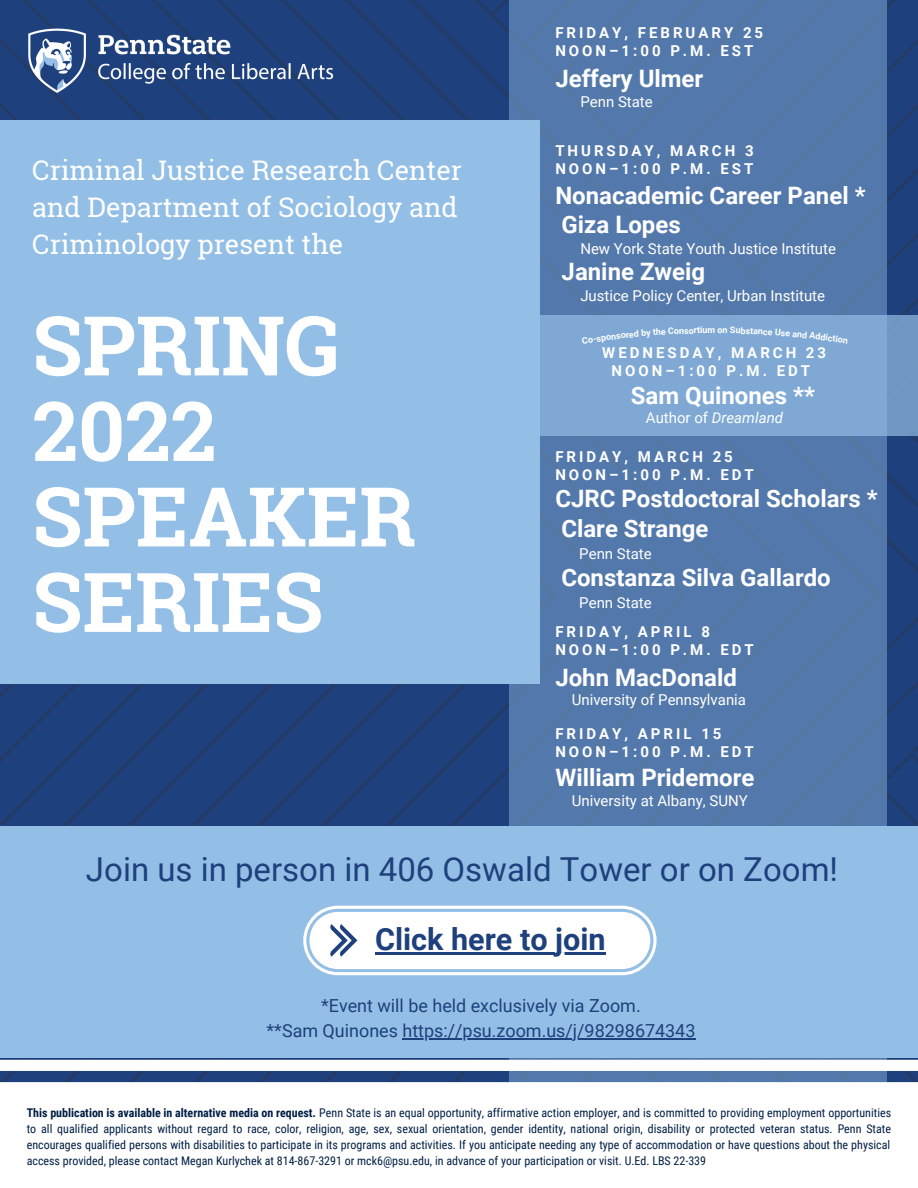
<style>
.page{position:relative;width:918px;height:1188px;background:#fff}
.page>*{position:absolute;margin:0;border:0;box-sizing:border-box;transform-origin:0 0}
.t1{font:700 82.5px/85.5px "Roboto Slab";color:#fff}
.t2{font:33px "Roboto";color:#1e407c}
.t3{font:700 30.6px "Roboto";color:#1e407c}
.t4{font:27px/37.2px "Roboto Slab";color:#fff}
.t5{font:700 24px "Roboto";color:#fff}
.t6{font:18px "Roboto";color:#1e407c}
.t7{font:700 15px "Roboto";letter-spacing:.2em;color:#fff}
.t8{font:15px "Roboto";color:#fff}
.t9{font:italic 15px "Roboto";color:#fff}
.t10{font:12px/16px "Roboto Condensed";color:#001e44;text-align:justify}
.t11{font:700 9px "Roboto";color:#fff}
.s1{font-style:normal}
.s2{font-weight:700}
</style>
<div class="page">
<img style="left:0;top:0;width:918px;height:1060px">
<div style="left:509px;top:0;width:378px;height:1168px;background:#5379ac"></div>
<svg style="left:0;top:1060px;width:918px;height:22px"></svg>
<svg style="left:0;top:1082px;width:918px;height:86px"></svg>
<img style="left:0;top:1px;width:360px;height:119px">
<svg style="left:540px;top:316px;width:378px;height:120px;background:#7da7d2"></svg>
<div style="left:0;top:120px;width:540px;height:564px;background:#93bfe6"></div>
<div style="left:0;top:826px;width:918px;height:232px;background:#93bfe6"></div>
<svg style="left:303px;top:906px;width:354px;height:69px;background:#e7eef6"></svg>
<hr style="left:555px;top:953px;width:51px;height:2px;background:#1e407c">
<hr style="left:403px;top:1038px;width:293px;height:1px;background:#1e407c">
<div style="left:582px;top:328px;width:112px;height:16px;background:#7fa9d4"></div>
<svg style="left:723px;top:327px;width:27px;height:7px"></svg>
<svg style="left:768px;top:329px;width:58px;height:11px"></svg>
<svg style="left:838px;top:337px;width:10px;height:7px"></svg>
<p class="t7" style="left:555px;top:25px;width:209px">FRIDAY, FEBRUARY 25</p>
<p class="t7" style="left:555px;top:43px;width:200px">NOON–1:00 P.M. EST</p>
<p class="t4" style="left:32px;top:151px;width:431px">Criminal Justice Research Center</p>
<p class="t4" style="left:32px;top:188px;width:427px">and Department of Sociology and<br>Criminology present the</p>
<p class="t1" style="left:32px;top:301px;width:385px">SPRING<br>2022<br>SPEAKER<br>SERIES</p>
<p class="t5" style="left:555px;top:65px;width:149px">Jeffery Ulmer</p>
<p class="t8" style="left:580px;top:93px;width:74px">Penn State</p>
<p class="t7" style="left:555px;top:142px;width:200px">THURSDAY, MARCH 3</p>
<p class="t7" style="left:555px;top:160px;width:200px">NOON–1:00 P.M. EST</p>
<p class="t5" style="left:555px;top:181px;width:312px">Nonacademic Career Panel *</p>
<p class="t5" style="left:562px;top:210px;width:121px">Giza Lopes</p>
<p class="t8" style="left:580px;top:240px;width:257px">New York State Youth Justice Institute</p>
<p class="t8" style="left:580px;top:287px;width:246px">Justice Policy Center, Urban Institute</p>
<p class="t5" style="left:562px;top:258px;width:145px">Janine Zweig</p>
<p class="t11" style="left:694px;top:325px;width:15px;rotate:-1deg">rtiu</p>
<p class="t11" style="left:708px;top:325px;width:17px">mo</p>
<p class="t11" style="left:751px;top:326px;width:19px;rotate:3deg">tanc</p>
<p class="t11" style="left:826px;top:332px;width:14px;rotate:8deg">icti</p>
<p class="t7" style="left:602px;top:344px;width:225px">WEDNESDAY, MARCH 23</p>
<p class="t7" style="left:612px;top:362px;width:200px">NOON–1:00 P.M. EDT</p>
<p class="t9" style="left:646px;top:409px;width:139px"><span class="s1">Author of</span> Dreamland</p>
<p class="t5" style="left:631px;top:382px;width:186px">Sam Quinones **</p>
<p class="t7" style="left:555px;top:448px;width:179px">FRIDAY, MARCH 25</p>
<p class="t7" style="left:555px;top:466px;width:200px">NOON–1:00 P.M. EDT</p>
<p class="t5" style="left:555px;top:485px;width:324px">CJRC Postdoctoral Scholars *</p>
<p class="t5" style="left:561px;top:514px;width:149px">Clare Strange</p>
<p class="t8" style="left:579px;top:545px;width:74px">Penn State</p>
<p class="t5" style="left:561px;top:564px;width:271px">Constanza Silva Gallardo</p>
<p class="t8" style="left:579px;top:594px;width:74px">Penn State</p>
<p class="t7" style="left:555px;top:623px;width:156px">FRIDAY, APRIL 8</p>
<p class="t7" style="left:555px;top:641px;width:200px">NOON–1:00 P.M. EDT</p>
<p class="t5" style="left:555px;top:664px;width:183px">John MacDonald</p>
<p class="t8" style="left:572px;top:691px;width:176px">University of Pennsylvania</p>
<p class="t7" style="left:555px;top:725px;width:168px">FRIDAY, APRIL 15</p>
<p class="t7" style="left:555px;top:743px;width:200px">NOON–1:00 P.M. EDT</p>
<p class="t5" style="left:555px;top:764px;width:201px">William Pridemore</p>
<p class="t8" style="left:572px;top:792px;width:178px">University at Albany, SUNY</p>
<p class="t2" style="left:86px;top:850px;width:754px">Join us in person in 406 Oswald Tower or on Zoom!</p>
<p class="t3" style="left:375px;top:922px;width:232px">Click here to join</p>
<p class="t6" style="left:321px;top:995px;width:321px">*Event will be held exclusively via Zoom.</p>
<p class="t6" style="left:267px;top:1020px;width:430px">**Sam Quinones https://psu.zoom.us/j/98298674343</p>
<p class="t10" style="left:27px;top:1105px;width:866px"><span class="s2">This publication is available in alternative media on request.</span> Penn State is an equal opportunity, affirmative action employer, and is committed to providing employment opportunities to all qualified applicants without regard to race, color, religion, age, sex, sexual orientation, gender identity, national origin, disability or protected veteran status. Penn State encourages qualified persons with disabilities to participate in its programs and activities. If you anticipate needing any type of accommodation or have questions about the physical access provided, please contact Megan Kurlychek at 814-867-3291 or mck6@psu.edu, in advance of your participation or visit. U.Ed. LBS 22-339</p>
</div>
